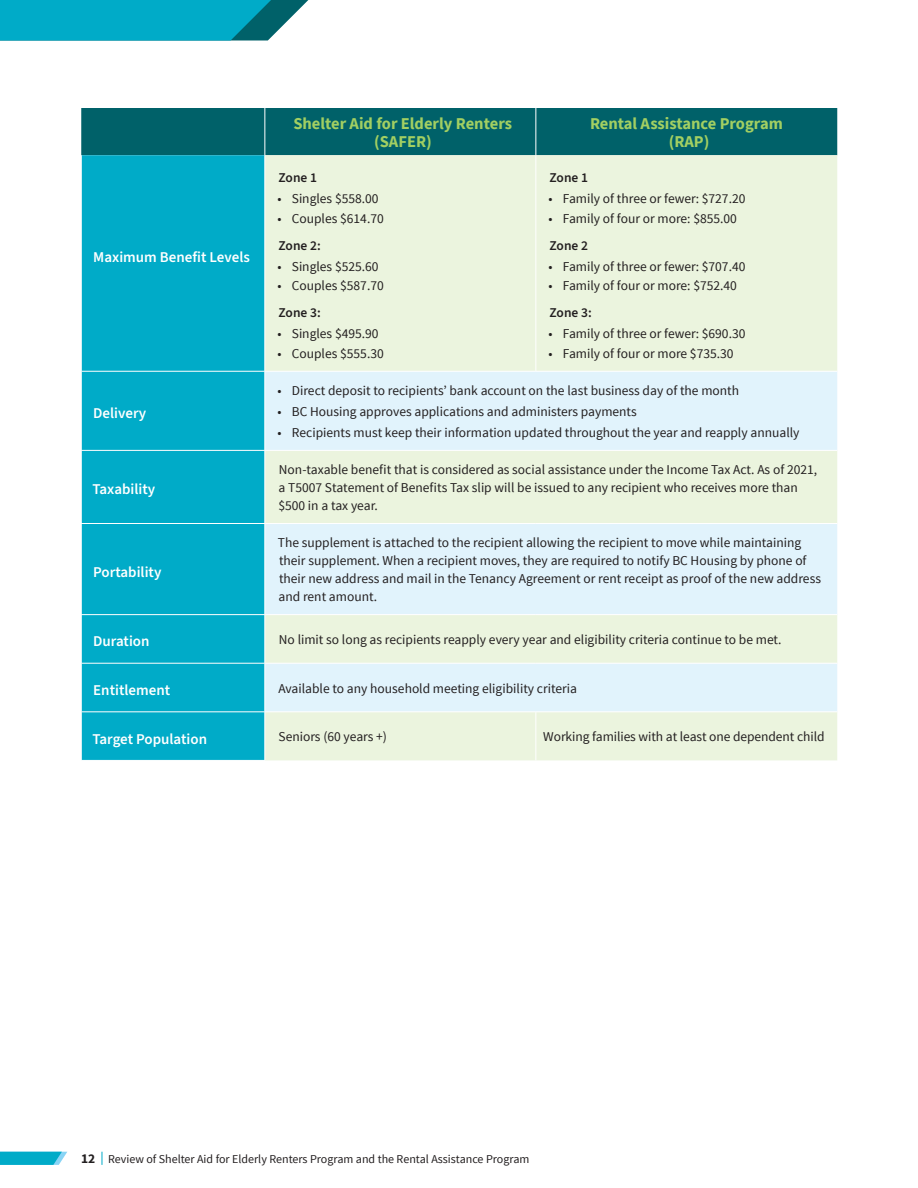
<style>
.page{position:relative;width:918px;height:1188px;background:#fff}
.page>*{position:absolute;margin:0;border:0;box-sizing:border-box;transform-origin:0 0}
.left_column_solid{font:700 16.5px/18px "Source Sans Pro";color:#a2cf62;text-align:center}
.Table_A__SAFER_RAP_copy{font:700 16.5px "Source Sans Pro";color:#a2cf62}
.left_column_solid-2{font:600 15px "Source Sans 3";color:#fff}
.Table_A__SAFER_RAP_copy-2{font:13.5px/18px "Source Sans Pro";color:#231f20}
.Table_A__SAFER_RAP_copy_bullets{font:13.5px "Source Sans Pro";color:#231f20}
.Table_A__SAFER_RAP_copy_bullets-2{font:600 13.5px "Source Sans 3";color:#231f20}
.t1{font:12px "Source Sans Pro";color:#231f20}
.s1{font-weight:700;font-size:13.5px}
.s2{font-weight:700;font-size:14.7px;color:#fff}
</style>
<div class="page">
<svg style="left:102px;top:1152px;width:1px;height:13px"></svg>
<svg style="left:0;top:1152px;width:67px;height:13px"></svg>
<svg style="left:0;top:0;width:309px;height:40px;background:#10a7c0"></svg>
<div style="left:81px;top:108px;width:756px;height:47px;background:#006169"></div>
<div style="left:82px;top:155px;width:183px;height:605px;background:#00abc8"></div>
<div style="left:266px;top:155px;width:571px;height:605px;background:#ebf4de"></div>
<svg style="left:266px;top:372px;width:571px;height:339px;background:#e4f3f1"></svg>
<hr style="left:265px;top:108px;width:1px;height:47px;background:#fff">
<hr style="left:81px;top:371px;width:184px;height:1px;background:#fff">
<hr style="left:81px;top:450px;width:184px;height:1px;background:#fff">
<hr style="left:81px;top:523px;width:184px;height:1px;background:#fff">
<hr style="left:81px;top:614px;width:184px;height:1px;background:#fff">
<hr style="left:81px;top:663px;width:184px;height:1px;background:#fff">
<hr style="left:81px;top:712px;width:184px;height:1px;background:#fff">
<hr style="left:535px;top:108px;width:1px;height:47px;background:#fff">
<hr style="left:535px;top:155px;width:1px;height:216px;background:#fff">
<hr style="left:265px;top:371px;width:271px;height:1px;background:#fff">
<hr style="left:536px;top:371px;width:301px;height:1px;background:#fff">
<hr style="left:265px;top:450px;width:271px;height:1px;background:#fff">
<hr style="left:536px;top:450px;width:301px;height:1px;background:#fff">
<hr style="left:265px;top:523px;width:271px;height:1px;background:#fff">
<hr style="left:536px;top:523px;width:301px;height:1px;background:#fff">
<hr style="left:265px;top:614px;width:271px;height:1px;background:#fff">
<hr style="left:536px;top:614px;width:301px;height:1px;background:#fff">
<hr style="left:265px;top:663px;width:271px;height:1px;background:#fff">
<hr style="left:536px;top:663px;width:301px;height:1px;background:#fff">
<hr style="left:265px;top:711px;width:271px;height:1px;background:#fff">
<hr style="left:536px;top:711px;width:301px;height:1px;background:#fff">
<hr style="left:535px;top:712px;width:1px;height:48px;background:#fff">
<p class="left_column_solid-2" style="left:93px;top:247px;width:158px">Maximum Benefit Levels</p>
<p class="left_column_solid-2" style="left:93px;top:404px;width:55px">Delivery</p>
<p class="left_column_solid-2" style="left:92px;top:480px;width:64px">Taxability</p>
<p class="left_column_solid-2" style="left:93px;top:562px;width:70px">Portability</p>
<p class="left_column_solid" style="left:293px;top:114px;width:220px">Shelter Aid for Elderly Renters (SAFER)</p>
<p class="Table_A__SAFER_RAP_copy" style="left:590px;top:112px;width:194px">Rental Assistance Program</p>
<p class="left_column_solid" style="left:669px;top:132px;width:42px">(RAP)</p>
<p class="Table_A__SAFER_RAP_copy_bullets-2" style="left:279px;top:169px;width:40px">Zone 1</p>
<p class="Table_A__SAFER_RAP_copy_bullets" style="left:277px;top:190px;width:103px">• Singles $558.00</p>
<p class="Table_A__SAFER_RAP_copy_bullets" style="left:277px;top:210px;width:108px">• Couples $614.70</p>
<p class="Table_A__SAFER_RAP_copy_bullets-2" style="left:279px;top:237px;width:44px">Zone 2:</p>
<p class="Table_A__SAFER_RAP_copy_bullets" style="left:277px;top:258px;width:103px">• Singles $525.60</p>
<p class="Table_A__SAFER_RAP_copy_bullets" style="left:277px;top:277px;width:108px">• Couples $587.70</p>
<p class="Table_A__SAFER_RAP_copy_bullets-2" style="left:279px;top:304px;width:44px">Zone 3:</p>
<p class="Table_A__SAFER_RAP_copy_bullets" style="left:277px;top:325px;width:103px">• Singles $495.90</p>
<p class="Table_A__SAFER_RAP_copy_bullets" style="left:277px;top:345px;width:108px">• Couples $555.30</p>
<p class="Table_A__SAFER_RAP_copy_bullets-2" style="left:550px;top:169px;width:40px">Zone 1</p>
<p class="Table_A__SAFER_RAP_copy_bullets" style="left:548px;top:190px;width:199px">• Family of three or fewer: $727.20</p>
<p class="Table_A__SAFER_RAP_copy_bullets" style="left:548px;top:210px;width:190px">• Family of four or more: $855.00</p>
<p class="Table_A__SAFER_RAP_copy_bullets-2" style="left:550px;top:237px;width:40px">Zone 2</p>
<p class="Table_A__SAFER_RAP_copy_bullets" style="left:548px;top:258px;width:199px">• Family of three or fewer: $707.40</p>
<p class="Table_A__SAFER_RAP_copy_bullets" style="left:548px;top:277px;width:190px">• Family of four or more: $752.40</p>
<p class="Table_A__SAFER_RAP_copy_bullets-2" style="left:550px;top:304px;width:44px">Zone 3:</p>
<p class="Table_A__SAFER_RAP_copy_bullets" style="left:548px;top:325px;width:199px">• Family of three or fewer: $690.30</p>
<p class="Table_A__SAFER_RAP_copy_bullets" style="left:548px;top:345px;width:187px">• Family of four or more $735.30</p>
<p class="Table_A__SAFER_RAP_copy_bullets" style="left:277px;top:382px;width:463px">• Direct deposit to recipients’ bank account on the last business day of the month</p>
<p class="Table_A__SAFER_RAP_copy_bullets" style="left:277px;top:403px;width:361px">• BC Housing approves applications and administers payments</p>
<p class="Table_A__SAFER_RAP_copy_bullets" style="left:277px;top:424px;width:524px">• Recipients must keep their information updated throughout the year and reapply annually</p>
<p class="Table_A__SAFER_RAP_copy-2" style="left:278px;top:461px;width:540px">Non-taxable benefit that is considered as social assistance under the Income Tax Act. As of 2021, a T5007 Statement of Benefits Tax slip will be issued to any recipient who receives more than $500 in a tax year.</p>
<p class="Table_A__SAFER_RAP_copy-2" style="left:278px;top:534px;width:545px">The supplement is attached to the recipient allowing the recipient to move while maintaining their supplement. When a recipient moves, they are required to notify BC Housing by phone of their new address and mail in the Tenancy Agreement or rent receipt as proof of the new address and rent amount.</p>
<p class="left_column_solid-2" style="left:93px;top:632px;width:58px">Duration</p>
<p class="Table_A__SAFER_RAP_copy-2" style="left:279px;top:631px;width:504px">No limit so long as recipients reapply every year and eligibility criteria continue to be met.</p>
<p class="left_column_solid-2" style="left:93px;top:680px;width:78px">Entitlement</p>
<p class="Table_A__SAFER_RAP_copy-2" style="left:278px;top:679px;width:300px">Available to any household meeting eligibility criteria</p>
<p class="left_column_solid-2" style="left:92px;top:729px;width:116px">Target Population</p>
<p class="Table_A__SAFER_RAP_copy-2" style="left:279px;top:728px;width:110px">Seniors (60 years +)</p>
<p class="Table_A__SAFER_RAP_copy-2" style="left:543px;top:728px;width:283px">Working families with at least one dependent child</p>
<p class="t1" style="left:81px;top:1151px;width:450px"><span class="s1">12</span><span class="s2">A</span> Review of Shelter Aid for Elderly Renters Program and the Rental Assistance Program</p>
</div>
